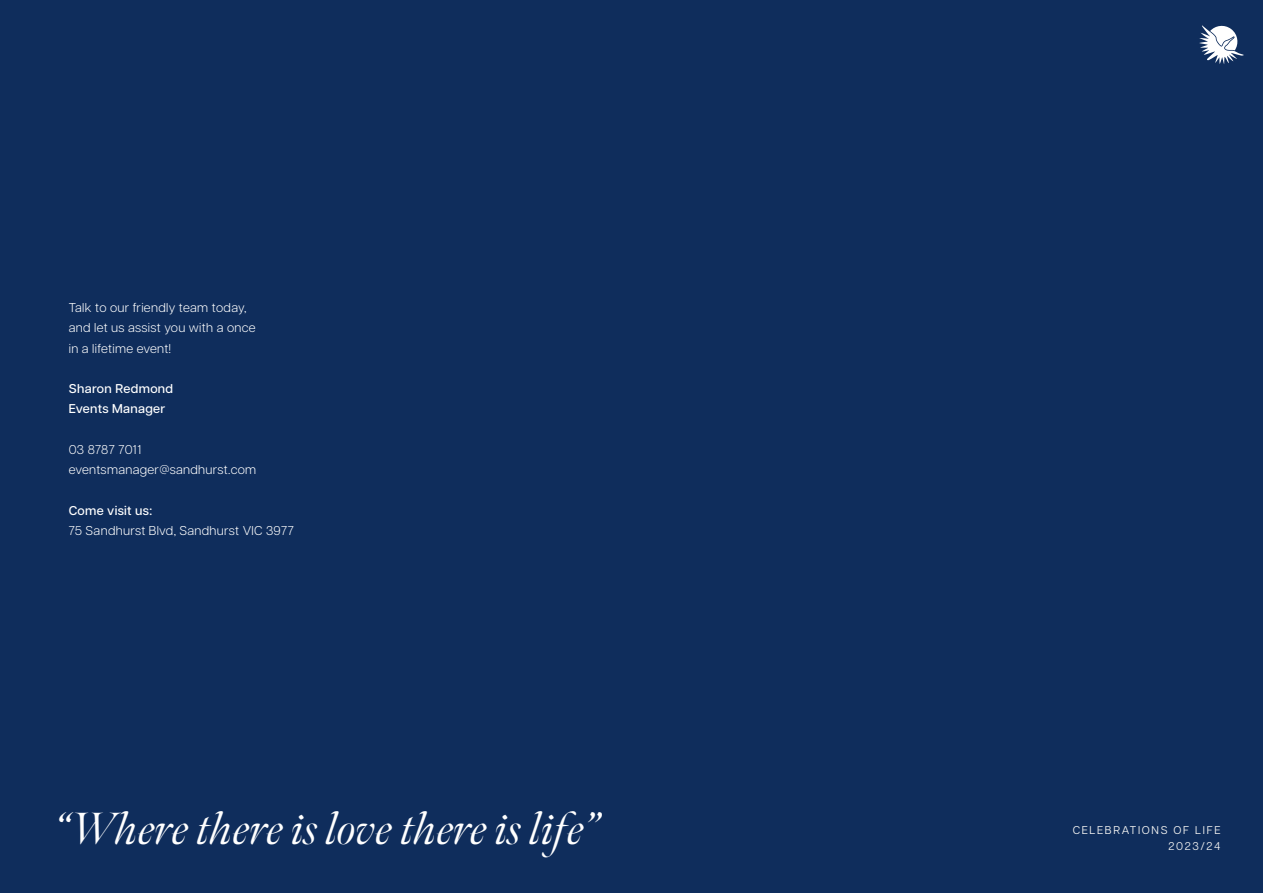
<style>
.page{position:relative;width:1263px;height:893px;background:#0f2d5c}
.page>*{position:absolute;margin:0;border:0;box-sizing:border-box;transform-origin:0 0}
.t1{font:italic 45px "Meno Banner";color:#fff}
.t2{font:300 12.75px/20.2px "Articulat CF";letter-spacing:.025em;color:#fff}
.t3{font:500 12.75px/20.2px "Articulat CF";letter-spacing:.025em;color:#fff}
.t4{font:11.25px/16.5px "Articulat CF";letter-spacing:.15em;color:#f4f4f2;text-align:right}
</style>
<div class="page">
<svg style="left:1199px;top:25px;width:45px;height:39px"></svg>
<p class="t2" style="left:69px;top:297px;width:188px">Talk to our friendly team today, and let us assist you with a once in a lifetime event!</p>
<p class="t3" style="left:69px;top:378px;width:106px">Sharon Redmond<br>Events Manager</p>
<p class="t2" style="left:69px;top:438px;width:189px">03 8787 7011 eventsmanager@sandhurst.com</p>
<p class="t3" style="left:69px;top:499px;width:85px">Come visit us:</p>
<p class="t2" style="left:69px;top:519px;width:227px">75 Sandhurst Blvd, Sandhurst VIC 3977</p>
<h1 class="t1" style="left:55px;top:801px;width:547px">“Where there is love there is life”</h1>
<p class="t4" style="left:1073px;top:821px;width:149px">CELEBRATIONS OF LIFE<br>2023/24</p>
</div>
